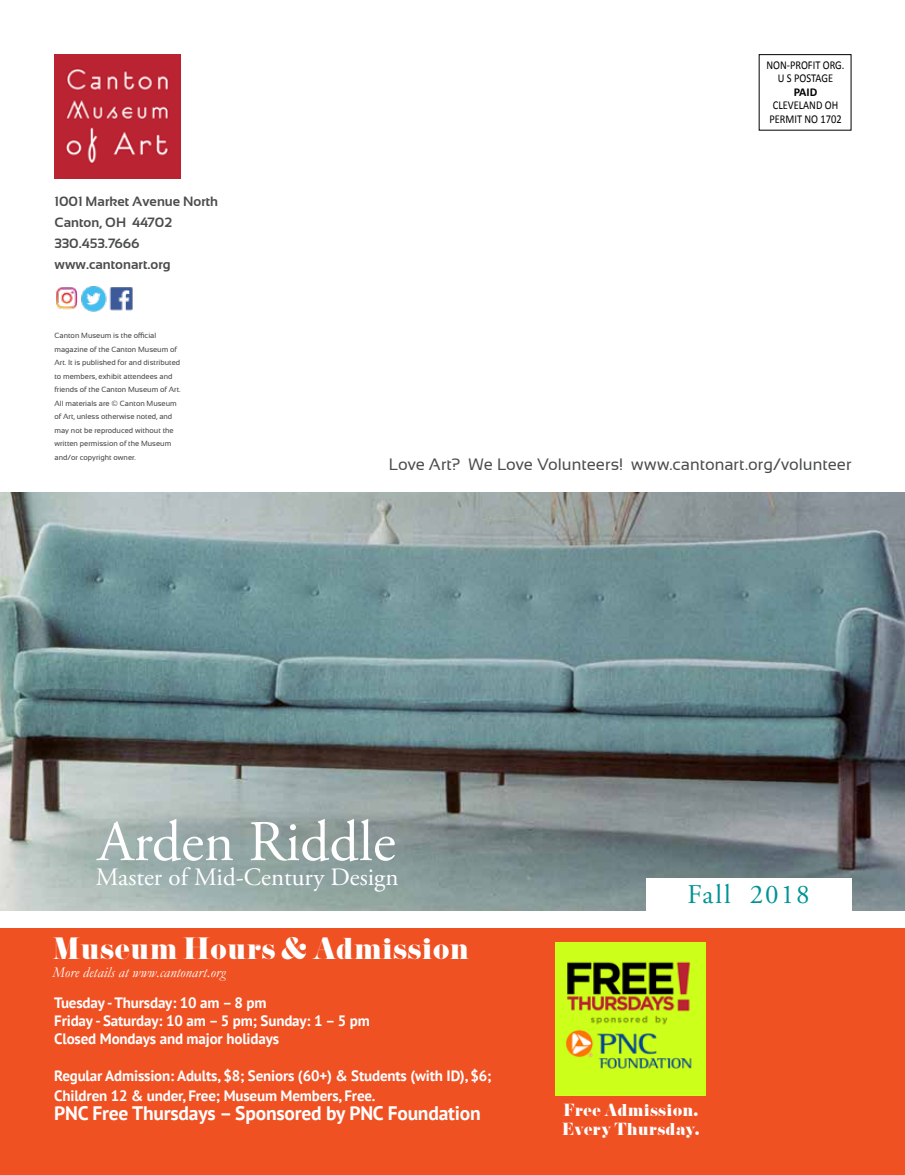
<style>
.page{position:relative;width:905px;height:1175px;background:#fff}
.page>*{position:absolute;margin:0;border:0;box-sizing:border-box;transform-origin:0 0}
.t1{font:57.45px "Adobe Garamond Pro";color:#fff}
.t2{font:27.6px "Pistilli";color:#fff}
.t3{font:27px "Adobe Garamond Pro";letter-spacing:.07em;color:#009395}
.t4{font:24.9px "Adobe Garamond Pro";color:#fff}
.t5{font:700 19.5px "PT Sans";letter-spacing:-.01em;color:#fff}
.t6{font:16.5px "Sansation";color:#4b4d4d}
.t7{font:15.75px/18.8px "Pistilli";color:#fff}
.t8{font:700 15px/18px "PT Sans";letter-spacing:-.01em;color:#fff}
.t9{font:italic 15px "Garamond";letter-spacing:.005em;color:#fff}
.t10{font:700 13.5px/21px "Sansation";color:#4b4d4d}
.t11{font:12px/13.5px "Calibri";color:#000;text-align:center;scale:.87 1}
.t12{font:700 12px "Calibri";color:#000}
.t13{font:7.5px/13.5px "Sansation";color:#414042}
</style>
<div class="page">
<img style="left:56px;top:286px;width:77px;height:26px">
<img style="left:0;top:492px;width:904px;height:418px">
<div style="left:0;top:928px;width:904px;height:246px;background:#f05123"></div>
<img style="left:555px;top:942px;width:150px;height:153px">
<div style="left:645px;top:878px;width:206px;height:32px;background:#fff"></div>
<img style="left:54px;top:54px;width:127px;height:125px">
<h3 class="t10" style="left:54px;top:191px;width:165px">1001 Market Avenue North<br>Canton, OH 44702<br>330.453.7666 www.cantonart.org</h3>
<p class="t13" style="left:54px;top:329px;width:127px">Canton Museum is the official magazine of the Canton Museum of Art. It is published for and distributed to members, exhibit attendees and friends of the Canton Museum of Art.<br>All materials are © Canton Museum of Art, unless otherwise noted, and may not be reproduced without the written permission of the Museum and/or copyright owner.</p>
<h3 class="t11" style="left:766px;top:58px;width:91px">NON-PROFIT ORG.<br>U S POSTAGE</h3>
<h3 class="t12" style="left:793px;top:84px;width:25px">PAID</h3>
<h3 class="t11" style="left:769px;top:98px;width:85px;text-align:left">CLEVELAND OH<br>PERMIT NO 1702</h3>
<h3 class="t6" style="left:389px;top:455px;width:464px">Love Art? We Love Volunteers! www.cantonart.org/volunteer</h3>
<h1 class="t1" style="left:98px;top:807px;width:299px">Arden Riddle</h1>
<h3 class="t4" style="left:96px;top:862px;width:304px">Master of Mid-Century Design</h3>
<h2 class="t2" style="left:53px;top:930px;width:418px">Museum Hours &amp; Admission</h2>
<h3 class="t9" style="left:53px;top:962px;width:174px">More details at www.cantonart.org</h3>
<h3 class="t3" style="left:687px;top:878px;width:123px">Fall 2018</h3>
<h3 class="t8" style="left:54px;top:993px;width:317px">Tuesday - Thursday: 10 am – 8 pm<br>Friday - Saturday: 10 am – 5 pm; Sunday: 1 – 5 pm<br>Closed Mondays and major holidays</h3>
<h3 class="t8" style="left:54px;top:1065px;width:439px;line-height:19.5px">Regular Admission: Adults, $8; Seniors (60+) &amp; Students (with ID), $6;<br>Children 12 &amp; under, Free; Museum Members, Free.</h3>
<h3 class="t5" style="left:54px;top:1100px;width:428px">PNC Free Thursdays – Sponsored by PNC Foundation</h3>
<h3 class="t7" style="left:561px;top:1100px;width:139px">Free Admission.<br>Every Thursday.</h3>
</div>
